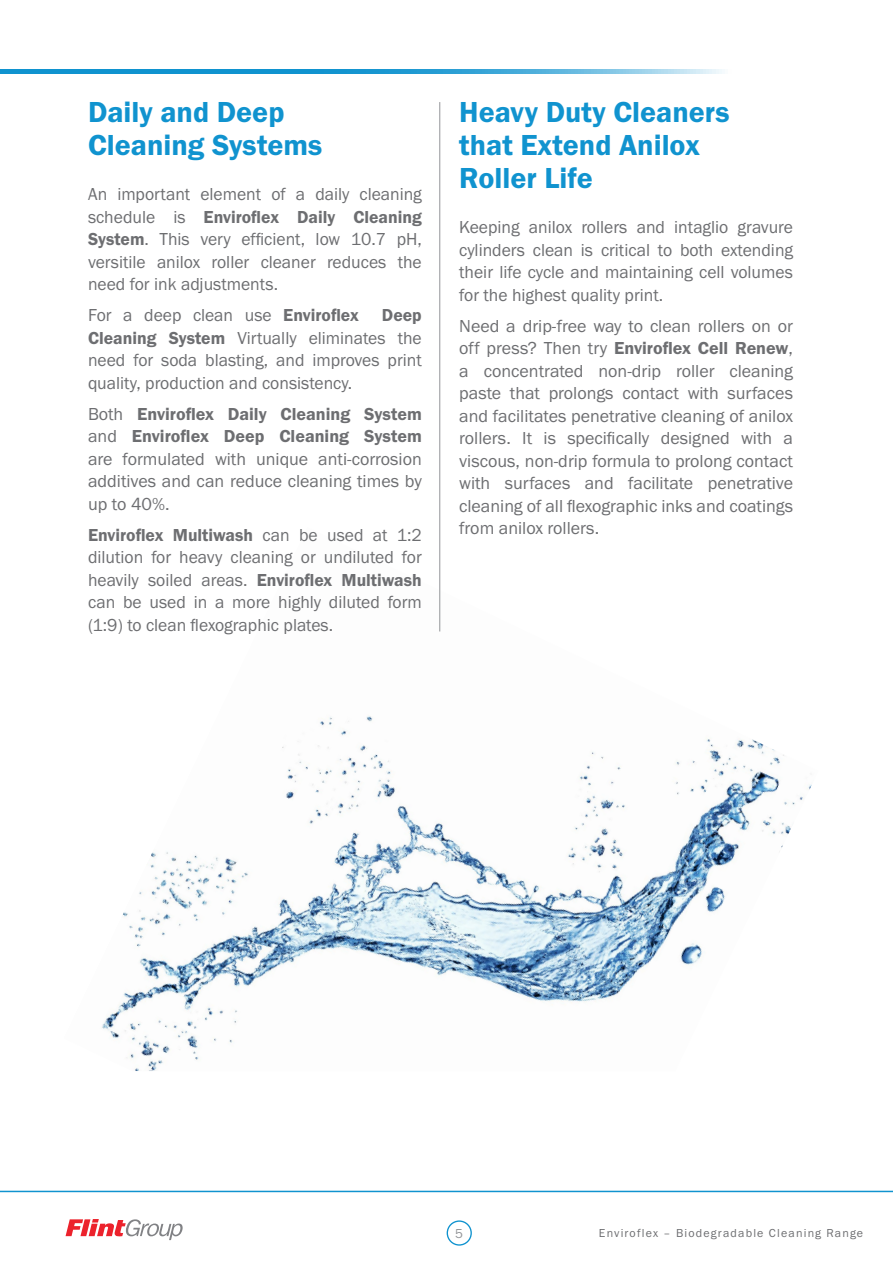
<style>
.page{position:relative;width:893px;height:1263px;background:#fff}
.page>*{position:absolute;margin:0;border:0;box-sizing:border-box;transform-origin:0 0}
.t1{font:30px/33px "Franklin Gothic URW Dem";color:#1093cf}
.t2{font:18px/22.5px "Franklin Gothic URW Boo";color:#6d6e71;text-align:justify}
.t3{font:18px/22.5px "Franklin Gothic URW Dem";color:#6d6e71}
.t4{font:13.5px "Franklin Gothic URW Boo";color:#939598}
.t5{font:12px "Franklin Gothic URW Boo";letter-spacing:.1em;color:#6d6e71}
.s1{font-family:"Franklin Gothic URW Boo"}
.s2{font-family:"Franklin Gothic URW Dem"}
</style>
<div class="page">
<hr style="left:0;top:1191px;width:893px;height:1px;background:#1093cf">
<div style="left:447px;top:1220px;width:25px;height:26px;border:1px solid #1093cf;border-radius:50%"></div>
<svg style="left:66px;top:1219px;width:117px;height:21px"></svg>
<img style="left:102px;top:527px;width:710px;height:544px">
<svg style="left:0;top:69px;width:722px;height:4px;background:#3aa5d7"></svg>
<hr style="left:439px;top:102px;width:1px;height:529px;background:#939598">
<h1 class="t1" style="left:88px;top:95px;width:236px">Daily and Deep<br>Cleaning Systems</h1>
<h1 class="t1" style="left:459px;top:95px;width:272px">Heavy Duty Cleaners that Extend Anilox<br>Roller Life</h1>
<p class="t2" style="left:88px;top:183px;width:335px">An important element of a daily cleaning</p>
<p class="t3" style="left:88px;top:205px;width:335px"><span class="s1">schedule is</span> Enviroflex Daily Cleaning</p>
<p class="t2" style="left:88px;top:228px;width:335px"><span class="s2">System</span>. This very efficient, low 10.7 pH, versitile anilox roller cleaner reduces the need for ink adjustments.</p>
<p class="t2" style="left:88px;top:304px;width:272px">For a deep clean use <span class="s2">Enviroflex</span></p>
<p class="t3" style="left:382px;top:304px;width:41px">Deep</p>
<p class="t2" style="left:88px;top:326px;width:335px"><span class="s2">Cleaning System</span> Virtually eliminates the need for soda blasting, and improves print quality, production and consistency.</p>
<p class="t3" style="left:88px;top:402px;width:335px"><span class="s1">Both</span> Enviroflex Daily Cleaning System <span class="s1">and</span> Enviroflex Deep Cleaning System</p>
<p class="t2" style="left:88px;top:447px;width:335px">are formulated with unique anti-corrosion additives and can reduce cleaning times by up to 40%.</p>
<p class="t3" style="left:88px;top:523px;width:335px">Enviroflex Multiwash <span class="s1">can be used at 1:2</span></p>
<p class="t2" style="left:88px;top:546px;width:335px">dilution for heavy cleaning or undiluted for heavily soiled areas. <span class="s2">Enviroflex Multiwash </span>can be used in a more highly diluted form (1:9) to clean flexographic plates.</p>
<p class="t2" style="left:459px;top:216px;width:335px">Keeping anilox rollers and intaglio gravure cylinders clean is critical to both extending their life cycle and maintaining cell volumes for the highest quality print.</p>
<p class="t2" style="left:459px;top:314px;width:335px">Need a drip-free way to clean rollers on or</p>
<p class="t3" style="left:459px;top:337px;width:335px"><span class="s1">off press? Then try</span> Enviroflex Cell Renew<span class="s1">,</span></p>
<p class="t2" style="left:459px;top:359px;width:335px">a concentrated non-drip roller cleaning paste that prolongs contact with surfaces and facilitates penetrative cleaning of anilox rollers. It is specifically designed with a viscous, non-drip formula to prolong contact with surfaces and facilitate penetrative cleaning of all flexographic inks and coatings from anilox rollers.</p>
<p class="t4" style="left:455px;top:1225px;width:9px">5</p>
<p class="t5" style="left:599px;top:1225px;width:266px">Enviroflex – Biodegradable Cleaning Range</p>
</div>
